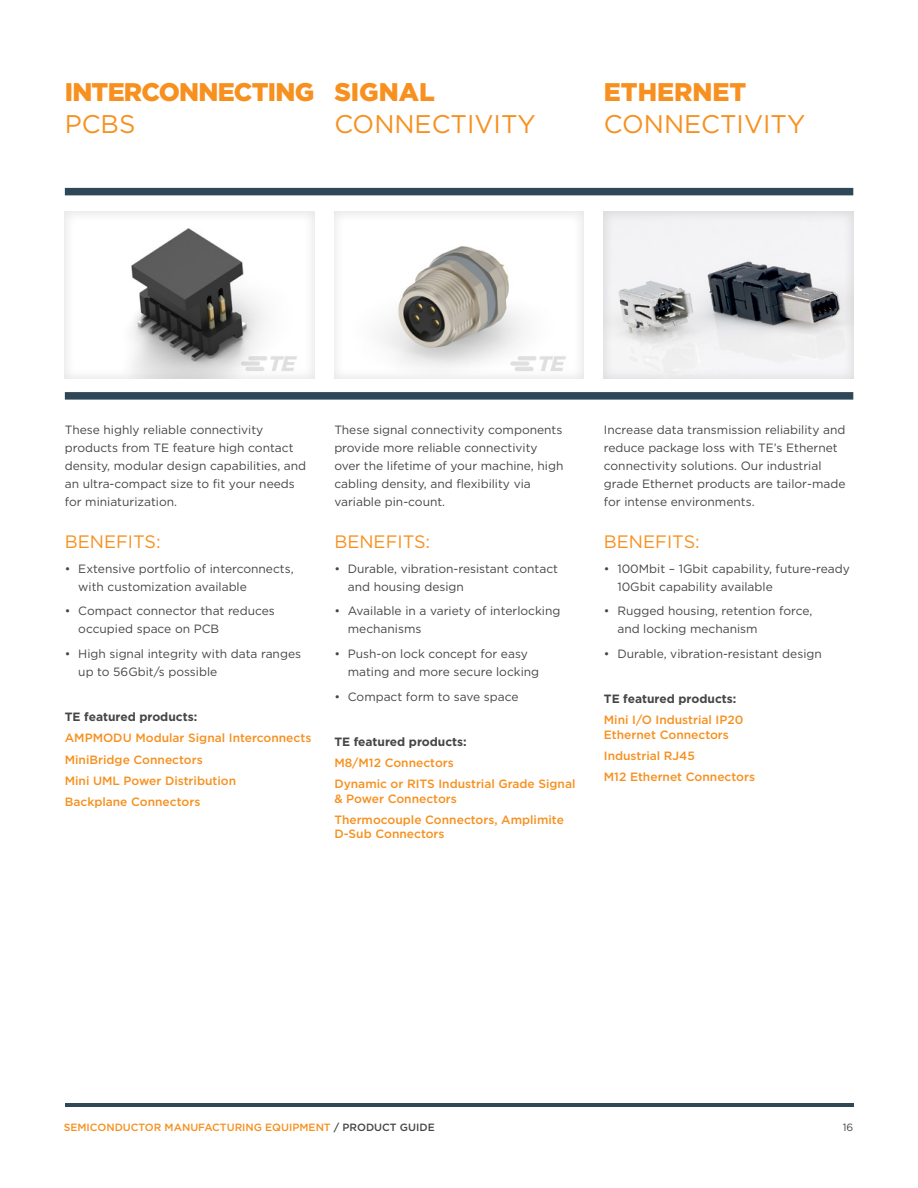
<style>
.page{position:relative;width:918px;height:1188px;background:#fff}
.page>*{position:absolute;margin:0;border:0;box-sizing:border-box;transform-origin:0 0}
.t1{font:25.5px "Gotham";color:#f7901e}
.t2{font:900 25.5px "Gotham";letter-spacing:-.03em;color:#f7901e}
.t3{font:900 25.5px "Gotham";color:#f7901e}
.t4{font:18px "Gotham";color:#f7901e}
.t5{font:12px/18px "Gotham";color:#464547}
.t6{font:500 12px/21.1px "Gotham";color:#f7901e}
.t7{font:700 12px "Gotham";color:#464547}
.t8{font:500 10.5px "Gotham";color:#f7901e}
.t9{font:10.5px "Gotham";color:#464547}
.s1{color:#464547}
</style>
<div class="page">
<hr style="left:65px;top:1104px;width:788px;height:3px;background:#2e4857">
<div style="left:65px;top:188px;width:788px;height:7px;background:#2e4857"></div>
<div style="left:65px;top:392px;width:788px;height:8px;background:#2e4857"></div>
<div style="left:592px;top:201px;width:275px;height:179px;background:#000;opacity:.1"></div>
<div style="left:52px;top:201px;width:276px;height:179px;background:#000;opacity:.1"></div>
<div style="left:322px;top:201px;width:276px;height:179px;background:#000;opacity:.1"></div>
<h1 class="t2" style="left:65px;top:75px;width:251px">INTERCONNECTING</h1>
<h1 class="t1" style="left:65px;top:108px;width:72px">PCBS</h1>
<h1 class="t2" style="left:334px;top:75px;width:102px">SIGNAL</h1>
<h1 class="t1" style="left:334px;top:108px;width:203px">CONNECTIVITY</h1>
<h1 class="t3" style="left:604px;top:75px;width:144px">ETHERNET</h1>
<h1 class="t1" style="left:604px;top:108px;width:203px">CONNECTIVITY</h1>
<p class="t5" style="left:65px;top:421px;width:243px">These highly reliable connectivity products from TE feature high contact density, modular design capabilities, and an ultra-compact size to fit your needs for miniaturization.</p>
<h2 class="t4" style="left:65px;top:530px;width:97px">BENEFITS:</h2>
<p class="t5" style="left:78px;top:559px;width:217px;text-indent:-14px">• Extensive portfolio of interconnects, with customization available</p>
<p class="t5" style="left:78px;top:602px;width:198px;text-indent:-14px">• Compact connector that reduces occupied space on PCB</p>
<p class="t5" style="left:78px;top:645px;width:224px;text-indent:-14px">• High signal integrity with data ranges up to 56Gbit/s possible</p>
<p class="t7" style="left:65px;top:709px;width:134px">TE featured products:</p>
<p class="t6" style="left:65px;top:727px;width:248px">AMPMODU Modular Signal Interconnects<br>MiniBridge Connectors<br>Mini UML Power Distribution<br>Backplane Connectors</p>
<p class="t5" style="left:334px;top:421px;width:231px">These signal connectivity components provide more reliable connectivity over the lifetime of your machine, high cabling density, and flexibility via variable pin-count.</p>
<h2 class="t4" style="left:334px;top:530px;width:97px">BENEFITS:</h2>
<p class="t5" style="left:348px;top:559px;width:212px;text-indent:-14px">• Durable, vibration-resistant contact and housing design</p>
<p class="t5" style="left:348px;top:602px;width:214px;text-indent:-14px">• Available in a variety of interlocking mechanisms</p>
<p class="t5" style="left:348px;top:645px;width:193px;text-indent:-14px">• Push-on lock concept for easy mating and more secure locking</p>
<p class="t5" style="left:334px;top:687px;width:186px">• Compact form to save space</p>
<p class="t7" style="left:334px;top:734px;width:134px">TE featured products:</p>
<p class="t6" style="left:334px;top:752px;width:243px">M8/M12 Connectors<br>Dynamic or RITS Industrial Grade Signal</p>
<p class="t6" style="left:334px;top:788px;width:231px">&amp; Power Connectors<br>Thermocouple Connectors, Amplimite</p>
<p class="t6" style="left:334px;top:823px;width:112px">D-Sub Connectors</p>
<p class="t5" style="left:604px;top:421px;width:243px">Increase data transmission reliability and reduce package loss with TE’s Ethernet connectivity solutions. Our industrial grade Ethernet products are tailor-made for intense environments.</p>
<h2 class="t4" style="left:604px;top:530px;width:97px">BENEFITS:</h2>
<p class="t5" style="left:617px;top:559px;width:234px;text-indent:-14px">• 100Mbit – 1Gbit capability, future-ready<br>10Gbit capability available</p>
<p class="t5" style="left:617px;top:602px;width:197px;text-indent:-14px">• Rugged housing, retention force, and locking mechanism</p>
<p class="t5" style="left:604px;top:645px;width:219px">• Durable, vibration-resistant design</p>
<p class="t7" style="left:604px;top:691px;width:134px">TE featured products:</p>
<p class="t6" style="left:604px;top:713px;width:141px;line-height:14.4px">Mini I/O Industrial IP20<br>Ethernet Connectors</p>
<p class="t6" style="left:604px;top:745px;width:153px">Industrial RJ45<br>M12 Ethernet Connectors</p>
<p class="t8" style="left:64px;top:1120px;width:372px">SEMICONDUCTOR MANUFACTURING EQUIPMENT <span class="s1">/ PRODUCT GUIDE</span></p>
<p class="t9" style="left:843px;top:1121px;width:12px">16</p>
</div>
